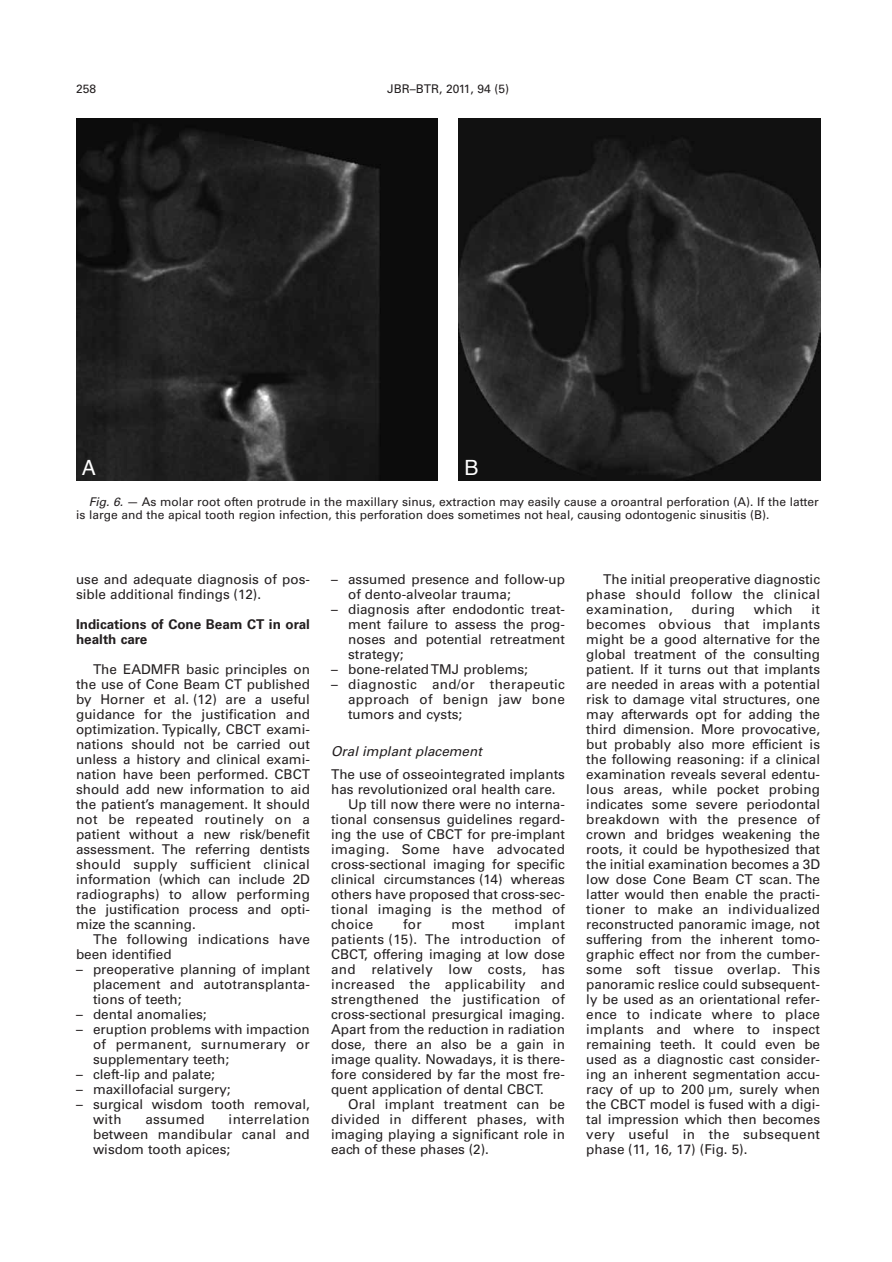
<style>
.page{position:relative;width:892px;height:1262px;background:#fff}
.page>*{position:absolute;margin:0;border:0;box-sizing:border-box;transform-origin:0 0}
.t1{font:21px "Helvetica";color:#fff}
.t2{font:13.5px/15px "Univers";color:#231f20;text-align:justify}
.t3{font:700 13.5px/15px "Univers";color:#231f20}
.t4{font:13.5px "Univers";letter-spacing:.02em;color:#231f20}
.t5{font:italic 13.5px "Univers";color:#231f20}
.t6{font:12px/13.5px "Univers";color:#231f20}
.s1{font-style:italic}
</style>
<div class="page">
<img style="left:76px;top:119px;width:361px;height:361px">
<img style="left:459px;top:119px;width:361px;height:361px">
<p class="t6" style="left:76px;top:83px;width:22px">258</p>
<p class="t6" style="left:387px;top:83px;width:124px">JBR–BTR, 2011, 94 (5)</p>
<h1 class="t1" style="left:82px;top:459px;width:16px">A</h1>
<h1 class="t1" style="left:464px;top:459px;width:16px">B</h1>
<p class="t6" style="left:76px;top:496px;width:744px;text-indent:13px"><span class="s1">Fig. 6.</span> — As molar root often protrude in the maxillary sinus, extraction may easily cause a oroantral perforation (A). If the latter is large and the apical tooth region infection, this perforation does sometimes not heal, causing odontogenic sinusitis (B).</p>
<p class="t2" style="left:76px;top:572px;width:235px">use and adequate diagnosis of pos&shy;sible additional findings (12).</p>
<p class="t3" style="left:76px;top:617px;width:235px">Indications of Cone Beam CT in oral health care</p>
<p class="t2" style="left:76px;top:662px;width:235px;text-indent:17px">The EADMFR basic principles on the use of Cone Beam CT published by Horner et al. (12) are a useful guidance for the justification and optimization. Typically, CBCT exami&shy;nations should not be carried out unless a history and clinical exami&shy;nation have been performed. CBCT should add new information to aid the patient’s management. It should not be repeated routinely on a patient without a new risk/benefit assessment. The referring dentists should supply sufficient clinical information (which can include 2D radiographs) to allow performing the justification process and opti&shy;mize the scanning.</p>
<p class="t2" style="left:76px;top:932px;width:235px;text-indent:17px">The following indications have been identified</p>
<p class="t2" style="left:93px;top:962px;width:218px;text-indent:-17px">– preoperative planning of implant placement and autotransplanta&shy;tions of teeth;</p>
<p class="t2" style="left:76px;top:1007px;width:132px">– dental anomalies;</p>
<p class="t2" style="left:93px;top:1022px;width:218px;text-indent:-17px">– eruption problems with impaction of permanent, surnumerary or supplementary teeth;</p>
<p class="t2" style="left:76px;top:1067px;width:140px">– cleft-lip and palate;</p>
<p class="t2" style="left:76px;top:1082px;width:156px">– maxillofacial surgery;</p>
<p class="t2" style="left:93px;top:1097px;width:218px;text-indent:-17px">– surgical wisdom tooth removal, with</p>
<p class="t2" style="left:93px;top:1112px;width:218px;text-indent:136px">interrelation between mandibular canal and wisdom tooth apices;</p>
<p class="t4" style="left:145px;top:1114px;width:61px">assumed</p>
<p class="t2" style="left:348px;top:572px;width:218px;text-indent:-17px">– assumed presence and follow-up of dento-alveolar trauma;</p>
<p class="t2" style="left:348px;top:602px;width:218px;text-indent:-17px">– diagnosis after endodontic treat&shy;ment failure to assess the prog&shy;noses and potential retreatment strategy;</p>
<p class="t2" style="left:331px;top:662px;width:198px">– bone-relatedTMJ problems;</p>
<p class="t2" style="left:348px;top:677px;width:218px;text-indent:-17px">– diagnostic and/or therapeutic approach of benign jaw bone tumors and cysts;</p>
<p class="t5" style="left:331px;top:746px;width:152px">Oral implant placement</p>
<p class="t2" style="left:331px;top:767px;width:235px">The use of osseointegrated implants</p>
<p class="t2" style="left:331px;top:782px;width:226px">has revolutionized oral health care.</p>
<p class="t2" style="left:348px;top:797px;width:218px">Up till now there were no interna-</p>
<p class="t2" style="left:331px;top:812px;width:235px">tional consensus guidelines regard-</p>
<p class="t2" style="left:331px;top:827px;width:235px">ing the use of CBCT for pre-implant</p>
<p class="t4" style="left:331px;top:844px;width:235px">imaging. Some have advocated</p>
<p class="t2" style="left:331px;top:857px;width:235px">cross-sectional imaging for specific</p>
<p class="t2" style="left:331px;top:872px;width:235px">clinical circumstances (14) whereas</p>
<p class="t2" style="left:331px;top:887px;width:235px">others have proposed that cross-sec-</p>
<p class="t2" style="left:331px;top:902px;width:235px">tional imaging is the method of</p>
<p class="t2" style="left:331px;top:917px;width:44px">choice</p>
<p class="t2" style="left:403px;top:917px;width:20px">for</p>
<p class="t2" style="left:451px;top:917px;width:35px">most</p>
<p class="t2" style="left:331px;top:917px;width:235px;text-indent:183px">implant patients (15). The introduction of CBCT, offering imaging at low dose and relatively low costs, has increased the applicability and strengthened the justification of cross-sectional presurgical imaging.<br>Apart from the reduction in radiation dose, there an also be a gain in image quality. Nowadays, it is there&shy;fore considered by far the most fre&shy;quent application of dental CBCT.</p>
<p class="t2" style="left:331px;top:1097px;width:235px;text-indent:17px">Oral implant treatment can be divided in different phases, with imaging playing a significant role in each of these phases (2).</p>
<p class="t2" style="left:586px;top:572px;width:235px;text-indent:17px">The initial preoperative diagnostic phase should follow the clinical examination,</p>
<p class="t2" style="left:692px;top:602px;width:45px">during</p>
<p class="t2" style="left:754px;top:602px;width:40px">which</p>
<p class="t2" style="left:586px;top:602px;width:235px;text-indent:225px">it becomes obvious that implants might be a good alternative for the global treatment of the consulting patient. If it turns out that implants are needed in areas with a potential risk to damage vital structures, one may afterwards opt for adding the third dimension. More provocative, but probably also more efficient is the following reasoning: if a clinical examination reveals several edentu&shy;lous areas, while pocket probing indicates some severe periodontal breakdown with the presence of crown and bridges weakening the roots, it could be hypothesized that the initial examination becomes a 3D low dose Cone Beam CT scan. The latter would then enable the practi&shy;tioner to make an individualized reconstructed panoramic image, not suffering from the inherent tomo&shy;graphic effect nor from the cumber&shy;some soft tissue overlap. This panoramic reslice could subsequent&shy;ly be used as an orientational refer&shy;ence to indicate where to place implants and where to inspect remaining teeth. It could even be used as a diagnostic cast consider&shy;ing an inherent segmentation accu&shy;racy of up to 200 µm, surely when the CBCT model is fused with a digi&shy;tal impression which then becomes very useful in the subsequent phase (11, 16, 17) (Fig. 5).</p>
</div>
